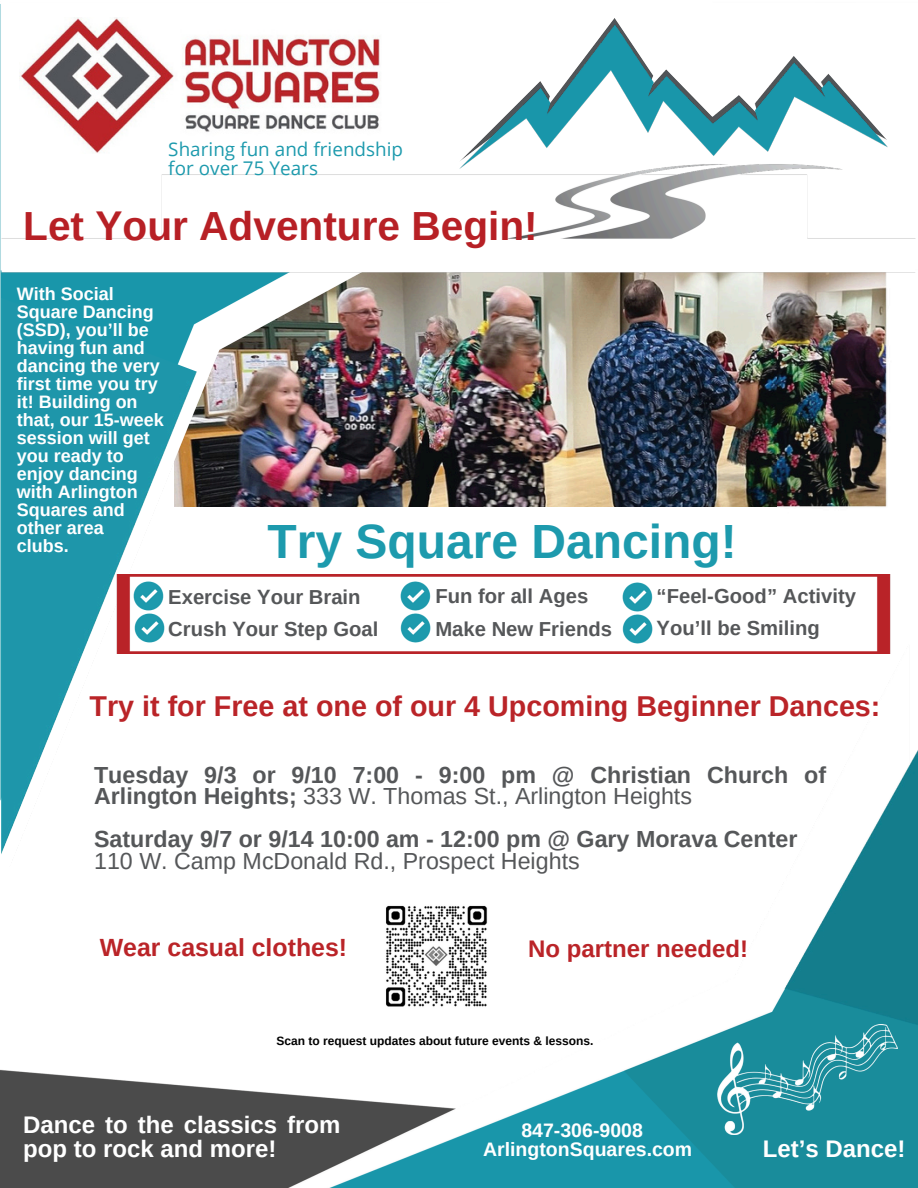
<style>
.page{position:relative;width:918px;height:1188px;background:#fff}
.page>*{position:absolute;margin:0;border:0;box-sizing:border-box;transform-origin:0 0}
.t1{font:700 48px "Arimo";color:#1d9aad}
.t2{font:700 40.65px "Arimo";color:#b72025}
.t3{font:700 28.65px "Arimo";color:#ba2428}
.t4{font:700 24.9px "Arimo";color:#ba2428}
.t5{font:700 24px/23.7px "Arimo";color:#fff}
.t6{font:700 24px "Arimo";color:#ba2428}
.t7{font:700 23.25px/21.3px "Arimo";color:#555759}
.t8{font:700 20.25px/31.5px "Arimo";color:#555759}
.t9{font:700 19.5px/19.2px "Arimo";color:#fff;text-align:center}
.t10{font:18.9px/19.2px "Open Sans";letter-spacing:.005em;color:#1d9aad}
.t11{font:700 18px/18px "Arimo";color:#fff}
.t12{font:700 12px "Arimo";color:#000}
.s1{font-weight:400}
</style>
<div class="page">
<img style="left:862px;top:280px;width:29px;height:357px">
<img style="left:0;top:280px;width:862px;height:357px">
<img style="left:1px;top:298px;width:196px;height:339px">
<img style="left:0;top:637px;width:918px;height:551px">
<img style="left:784px;top:749px;width:134px;height:276px">
<img style="left:116px;top:574px;width:774px;height:80px">
<img style="left:126px;top:574px;width:45px;height:76px">
<img style="left:394px;top:574px;width:44px;height:75px">
<img style="left:616px;top:575px;width:44px;height:76px">
<img style="left:0;top:18px;width:916px;height:262px">
<img style="left:718px;top:1024px;width:180px;height:111px">
<img style="left:366px;top:882px;width:143px;height:138px">
<p class="t10" style="left:168px;top:139px;width:236px">Sharing fun and friendship for over 75 Years</p>
<h4 class="t2" style="left:23px;top:203px;width:516px">Let Your Adventure Begin!</h4>
<h6 class="t11" style="left:17px;top:285px;width:144px">With Social<br>Square Dancing (SSD), you’ll be having fun and dancing the very</h6>
<p class="t11" style="left:17px;top:375px;width:148px">first time you try it! Building on that, our 15-week</p>
<h6 class="t11" style="left:17px;top:429px;width:134px">session will get</h6>
<p class="t11" style="left:17px;top:447px;width:108px">you ready to</p>
<h3 class="t11" style="left:17px;top:465px;width:122px">enjoy dancing</h3>
<h5 class="t11" style="left:17px;top:483px;width:122px">with Arlington<br>Squares and</h5>
<h5 class="t11" style="left:17px;top:519px;width:88px">other area</h5>
<p class="t11" style="left:17px;top:537px;width:53px">clubs.</p>
<p class="t1" style="left:268px;top:514px;width:471px">Try Square Dancing!</p>
<p class="t8" style="left:168px;top:582px;width:212px">Exercise Your Brain<br>Crush Your Step Goal</p>
<p class="t8" style="left:435px;top:580px;width:178px;line-height:32.7px">Fun for all Ages<br>Make New Friends</p>
<p class="t8" style="left:657px;top:581px;width:201px">“Feel-Good” Activity<br>You’ll be Smiling</p>
<h2 class="t3" style="left:90px;top:690px;width:792px">Try it for Free at one of our 4 Upcoming Beginner Dances:</h2>
<p class="t7" style="left:94px;top:764px;width:734px">Tuesday 9/3 or 9/10 7:00 - 9:00 pm @ Christian Church of<br>Arlington Heights; <span class="s1">333 W. Thomas St., Arlington Heights</span></p>
<p class="t7" style="left:94px;top:828px;width:705px">Saturday 9/7 or 9/14 10:00 am - 12:00 pm @ Gary Morava Center<br><span class="s1">110 W. Camp McDonald Rd., Prospect Heights</span></p>
<h4 class="t4" style="left:100px;top:934px;width:249px">Wear casual clothes!</h4>
<p class="t6" style="left:528px;top:935px;width:221px">No partner needed!</p>
<p class="t12" style="left:276px;top:1034px;width:319px">Scan to request updates about future events &amp; lessons.</p>
<p class="t5" style="left:23px;top:1113px;width:319px">Dance to the classics from pop to rock and more!</p>
<p class="t9" style="left:483px;top:1121px;width:211px">847-306-9008<br>ArlingtonSquares.com</p>
<h6 class="t5" style="left:763px;top:1136px;width:144px">Let’s Dance!</h6>
</div>
